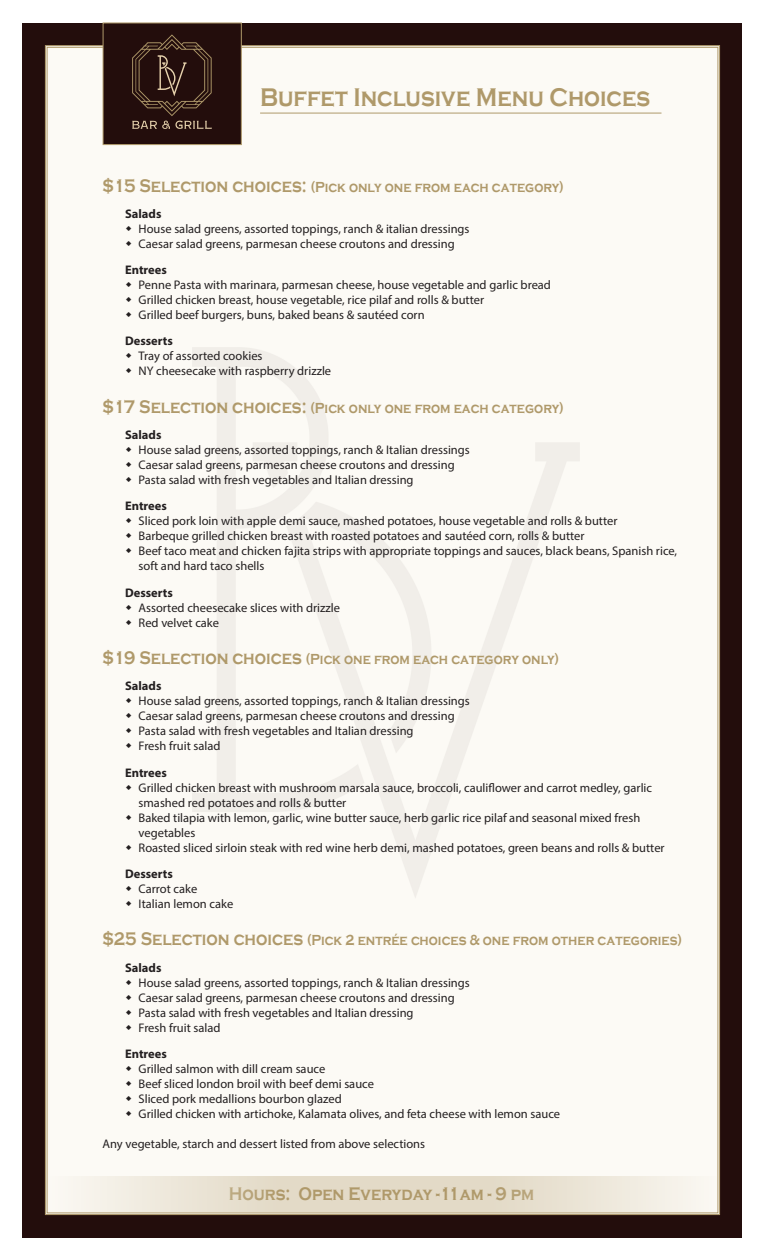
<style>
.page{position:relative;width:765px;height:1260px;background:#fff}
.page>*{position:absolute;margin:0;border:0;box-sizing:border-box;transform-origin:0 0}
.t1{font:700 26.25px "Copperplate Gothic";color:#af996a;scale:.85 1}
.t2{font:700 18.75px "Copperplate Gothic";color:#af996a;scale:.85 1}
.t3{font:700 15px "Copperplate Gothic";color:#af996a;scale:.85 1}
.t4{font:12.5px/15px "Myriad Pro";color:#231f20}
.t5{font:700 12.5px "Myriad Pro";color:#231f20}
.s1{font-size:18.75px}
</style>
<div class="page">
<div style="left:22px;top:23px;width:720px;height:1215px;background:#230d0c"></div>
<div style="left:45px;top:45px;width:675px;height:1170px;background:#fcfaf5"></div>
<div style="left:171px;top:335px;width:423px;height:576px;background:#fcfaf5"></div>
<svg style="left:102px;top:22px;width:140px;height:124px"></svg>
<svg style="left:47px;top:1176px;width:670px;height:36px;background:#eae3d5"></svg>
<hr style="left:260px;top:113px;width:401px;height:1px;background:#af996a">
<svg style="left:126px;top:226px;width:5px;height:5px"></svg>
<svg style="left:126px;top:241px;width:5px;height:5px"></svg>
<svg style="left:126px;top:282px;width:5px;height:5px"></svg>
<svg style="left:126px;top:297px;width:5px;height:5px"></svg>
<svg style="left:126px;top:312px;width:5px;height:5px"></svg>
<svg style="left:126px;top:353px;width:5px;height:6px"></svg>
<svg style="left:126px;top:368px;width:5px;height:6px"></svg>
<svg style="left:126px;top:447px;width:5px;height:5px"></svg>
<svg style="left:126px;top:462px;width:5px;height:5px"></svg>
<svg style="left:126px;top:477px;width:5px;height:5px"></svg>
<svg style="left:126px;top:518px;width:5px;height:6px"></svg>
<svg style="left:126px;top:533px;width:5px;height:6px"></svg>
<svg style="left:126px;top:548px;width:5px;height:6px"></svg>
<svg style="left:126px;top:605px;width:5px;height:5px"></svg>
<svg style="left:126px;top:620px;width:5px;height:5px"></svg>
<svg style="left:126px;top:698px;width:5px;height:6px"></svg>
<svg style="left:126px;top:713px;width:5px;height:6px"></svg>
<svg style="left:126px;top:728px;width:5px;height:6px"></svg>
<svg style="left:126px;top:743px;width:5px;height:6px"></svg>
<svg style="left:126px;top:785px;width:5px;height:5px"></svg>
<svg style="left:126px;top:815px;width:5px;height:5px"></svg>
<svg style="left:126px;top:845px;width:5px;height:5px"></svg>
<svg style="left:126px;top:886px;width:5px;height:5px"></svg>
<svg style="left:126px;top:901px;width:5px;height:5px"></svg>
<svg style="left:126px;top:980px;width:5px;height:5px"></svg>
<svg style="left:126px;top:995px;width:5px;height:5px"></svg>
<svg style="left:126px;top:1010px;width:5px;height:5px"></svg>
<svg style="left:126px;top:1025px;width:5px;height:5px"></svg>
<svg style="left:126px;top:1066px;width:5px;height:5px"></svg>
<svg style="left:126px;top:1081px;width:5px;height:5px"></svg>
<svg style="left:126px;top:1096px;width:5px;height:5px"></svg>
<svg style="left:126px;top:1111px;width:5px;height:5px"></svg>
<h1 class="t1" style="left:260px;top:83px;width:461px">Buffet Inclusive Menu Choices</h1>
<p class="t3" style="left:103px;top:178px;width:544px"><span class="s1">$15 Selection choices:</span> (Pick only one from each category)</p>
<p class="t5" style="left:125px;top:206px;width:38px">Salads</p>
<p class="t4" style="left:139px;top:221px;width:332px">House salad greens, assorted toppings, ranch &amp; italian dressings<br>Caesar salad greens, parmesan cheese croutons and dressing</p>
<p class="t5" style="left:125px;top:262px;width:43px">Entrees</p>
<p class="t4" style="left:139px;top:277px;width:414px">Penne Pasta with marinara, parmesan cheese, house vegetable and garlic bread<br>Grilled chicken breast, house vegetable, rice pilaf and rolls &amp; butter<br>Grilled beef burgers, buns, baked beans &amp; sautéed corn</p>
<p class="t5" style="left:125px;top:333px;width:49px">Desserts</p>
<p class="t4" style="left:139px;top:349px;width:194px">Tray of assorted cookies<br>NY cheesecake with raspberry drizzle</p>
<p class="t3" style="left:103px;top:400px;width:544px"><span class="s1">$17 Selection choices:</span> (Pick only one from each category)</p>
<p class="t5" style="left:125px;top:427px;width:38px">Salads</p>
<p class="t4" style="left:139px;top:442px;width:333px">House salad greens, assorted toppings, ranch &amp; Italian dressings<br>Caesar salad greens, parmesan cheese croutons and dressing<br>Pasta salad with fresh vegetables and Italian dressing</p>
<p class="t5" style="left:125px;top:498px;width:43px">Entrees</p>
<p class="t4" style="left:139px;top:514px;width:540px">Sliced pork loin with apple demi sauce, mashed potatoes, house vegetable and rolls &amp; butter<br>Barbeque grilled chicken breast with roasted potatoes and sautéed corn, rolls &amp; butter<br>Beef taco meat and chicken fajita strips with appropriate toppings and sauces, black beans, Spanish rice, soft and hard taco shells</p>
<p class="t5" style="left:125px;top:584px;width:49px">Desserts</p>
<p class="t4" style="left:139px;top:600px;width:203px">Assorted cheesecake slices with drizzle<br>Red velvet cake</p>
<p class="t3" style="left:103px;top:651px;width:539px"><span class="s1">$19 Selection choices</span> (Pick one from each category only)</p>
<p class="t5" style="left:125px;top:678px;width:38px">Salads</p>
<p class="t4" style="left:139px;top:694px;width:333px">House salad greens, assorted toppings, ranch &amp; Italian dressings Caesar salad greens, parmesan cheese croutons and dressing Pasta salad with fresh vegetables and Italian dressing<br>Fresh fruit salad</p>
<p class="t5" style="left:125px;top:764px;width:43px">Entrees</p>
<p class="t4" style="left:139px;top:780px;width:528px">Grilled chicken breast with mushroom marsala sauce, broccoli, cauliflower and carrot medley, garlic smashed red potatoes and rolls &amp; butter<br>Baked tilapia with lemon, garlic, wine butter sauce, herb garlic rice pilaf and seasonal mixed fresh vegetables<br>Roasted sliced sirloin steak with red wine herb demi, mashed potatoes, green beans and rolls &amp; butter</p>
<p class="t5" style="left:125px;top:866px;width:49px">Desserts</p>
<p class="t4" style="left:139px;top:881px;width:96px">Carrot cake<br>Italian lemon cake</p>
<p class="t3" style="left:103px;top:932px;width:683px"><span class="s1">$25 Selection choices</span> (Pick 2 entrée choices &amp; one from other categories)</p>
<p class="t5" style="left:125px;top:959px;width:38px">Salads</p>
<p class="t4" style="left:139px;top:975px;width:333px">House salad greens, assorted toppings, ranch &amp; Italian dressings Caesar salad greens, parmesan cheese croutons and dressing Pasta salad with fresh vegetables and Italian dressing<br>Fresh fruit salad</p>
<p class="t5" style="left:125px;top:1046px;width:43px">Entrees</p>
<p class="t4" style="left:139px;top:1061px;width:423px">Grilled salmon with dill cream sauce<br>Beef sliced london broil with beef demi sauce<br>Sliced pork medallions bourbon glazed<br>Grilled chicken with artichoke, Kalamata olives, and feta cheese with lemon sauce</p>
<p class="t4" style="left:103px;top:1136px;width:324px">Any vegetable, starch and dessert listed from above selections</p>
<h2 class="t2" style="left:229px;top:1183px;width:361px">Hours: Open Everyday -11am - 9 pm</h2>
</div>
